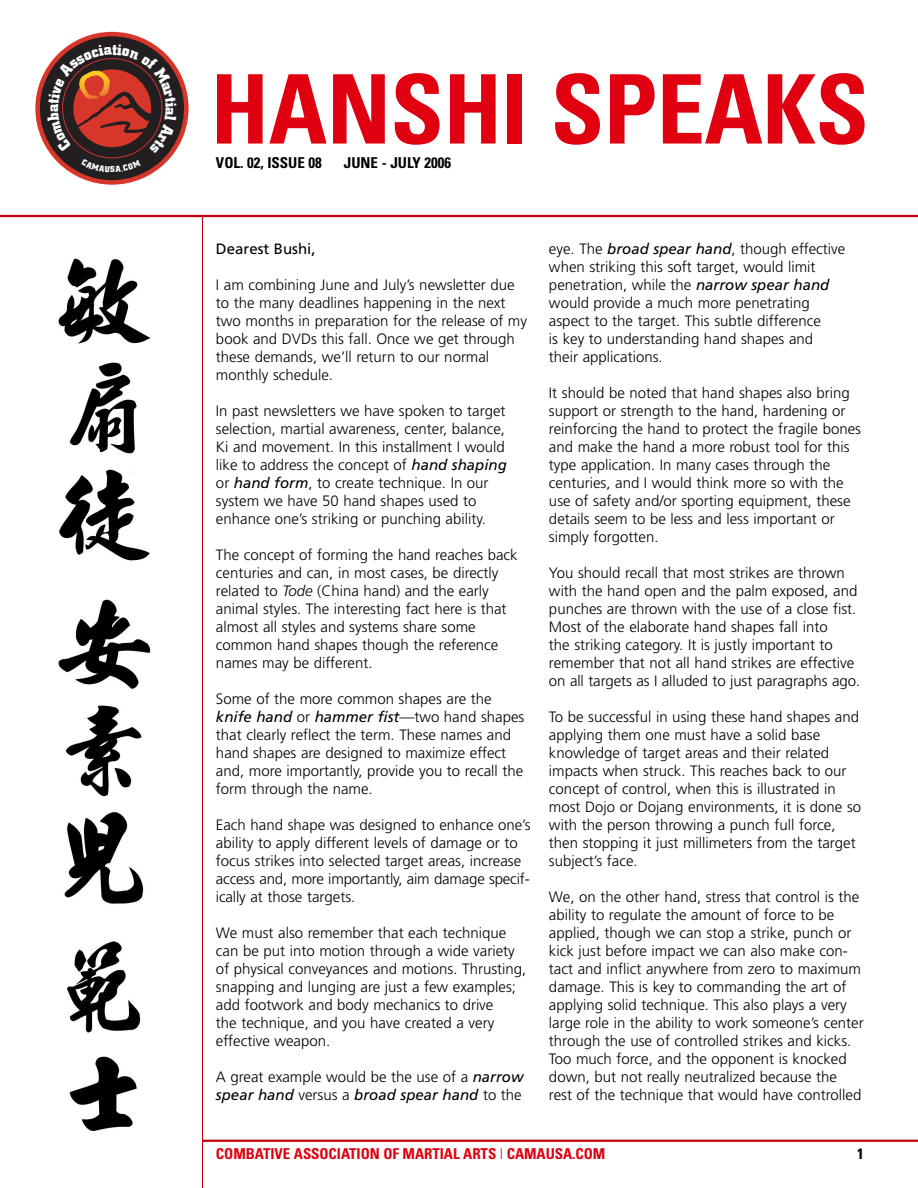
<style>
.page{position:relative;width:918px;height:1188px;background:#fff}
.page>*{position:absolute;margin:0;border:0;box-sizing:border-box;transform-origin:0 0}
.t1{font:700 condensed 96px "Univers";letter-spacing:-.005em;color:#e0000f}
.t2{font:300 15px/18px "Frutiger";color:#000}
.t3{font:700 condensed 15px "Univers";letter-spacing:-.005em;color:#e0000f}
.t4{font:700 condensed 15px "Univers";color:#000}
.t5{font:15px "Frutiger";color:#000}
.s1{font-weight:400;font-style:italic}
.s2{font-style:italic}
.s3{font-weight:300;font-stretch:normal}
</style>
<div class="page">
<img style="left:58px;top:258px;width:93px;height:873px">
<svg style="left:38px;top:34px;width:148px;height:148px;background:#402221"></svg>
<div style="left:35px;top:32px;width:154px;height:153px;border:5px solid #d6372a;border-radius:50%"></div>
<hr style="left:202px;top:216px;width:1px;height:972px;background:#c0000f">
<hr style="left:202px;top:1140px;width:716px;height:2px;background:#c0000f">
<hr style="left:0;top:215px;width:918px;height:2px;background:#c0000f">
<svg style="left:47px;top:44px;width:130px;height:109px;background:#69312b"></svg>
<svg style="left:81px;top:159px;width:60px;height:13px"></svg>
<h1 class="t1" style="left:210px;top:74px;width:660px">HANSHI SPEAKS</h1>
<p class="t4" style="left:216px;top:157px;width:107px">VOL. 02, ISSUE 08</p>
<p class="t4" style="left:344px;top:157px;width:109px">JUNE - JULY 2006</p>
<p class="t5" style="left:216px;top:243px;width:101px">Dearest Bushi,</p>
<p class="t2" style="left:216px;top:277px;width:313px">I am combining June and July’s newsletter due to the many deadlines happening in the next two months in preparation for the release of my book and DVDs this fall. Once we get through these demands, we’ll return to our normal monthly schedule.</p>
<p class="t2" style="left:216px;top:403px;width:292px">In past newsletters we have spoken to target selection, martial awareness, center, balance, Ki and movement. In this installment I would like to address the concept of <span class="s1">hand shaping </span>or <span class="s1">hand form</span>, to create technique. In our system we have 50 hand shapes used to enhance one’s striking or punching ability.</p>
<p class="t2" style="left:216px;top:547px;width:303px">The concept of forming the hand reaches back centuries and can, in most cases, be directly related to <span class="s2">Tode</span> (China hand) and the early animal styles. The interesting fact here is that almost all styles and systems share some common hand shapes though the reference names may be different.</p>
<p class="t2" style="left:216px;top:691px;width:310px">Some of the more common shapes are the <span class="s1">knife hand</span> or <span class="s1">hammer fist</span>—two hand shapes that clearly reflect the term. These names and hand shapes are designed to maximize effect and, more importantly, provide you to recall the form through the name.</p>
<p class="t2" style="left:216px;top:817px;width:316px">Each hand shape was designed to enhance one’s ability to apply different levels of damage or to focus strikes into selected target areas, increase access and, more importantly, aim damage specif&shy;ically at those targets.</p>
<p class="t2" style="left:216px;top:925px;width:312px">We must also remember that each technique can be put into motion through a wide variety of physical conveyances and motions. Thrusting, snapping and lunging are just a few examples; add footwork and body mechanics to drive<br>the technique, and you have created a very effective weapon.</p>
<p class="t2" style="left:216px;top:1069px;width:309px">A great example would be the use of a <span class="s1">narrow spear hand</span> versus a <span class="s1">broad spear hand</span> to the</p>
<p class="t2" style="left:549px;top:241px;width:298px">eye. The <span class="s1">broad spear hand</span>, though effective when striking this soft target, would limit penetration, while the <span class="s1">narrow spear hand </span>would provide a much more penetrating aspect to the target. This subtle difference<br>is key to understanding hand shapes and their applications.</p>
<p class="t2" style="left:549px;top:385px;width:314px">It should be noted that hand shapes also bring support or strength to the hand, hardening or reinforcing the hand to protect the fragile bones and make the hand a more robust tool for this type application. In many cases through the centuries, and I would think more so with the use of safety and/or sporting equipment, these details seem to be less and less important or simply forgotten.</p>
<p class="t2" style="left:549px;top:565px;width:313px">You should recall that most strikes are thrown with the hand open and the palm exposed, and punches are thrown with the use of a close fist.<br>Most of the elaborate hand shapes fall into<br>the striking category. It is justly important to remember that not all hand strikes are effective on all targets as I alluded to just paragraphs ago.</p>
<p class="t2" style="left:549px;top:709px;width:314px">To be successful in using these hand shapes and applying them one must have a solid base knowledge of target areas and their related impacts when struck. This reaches back to our concept of control, when this is illustrated in most Dojo or Dojang environments, it is done so with the person throwing a punch full force, then stopping it just millimeters from the target subject’s face.</p>
<p class="t2" style="left:549px;top:889px;width:316px">We, on the other hand, stress that control is the ability to regulate the amount of force to be applied, though we can stop a strike, punch or kick just before impact we can also make con&shy;tact and inflict anywhere from zero to maximum damage. This is key to commanding the art of applying solid technique. This also plays a very large role in the ability to work someone’s center through the use of controlled strikes and kicks.<br>Too much force, and the opponent is knocked down, but not really neutralized because the rest of the technique that would have controlled</p>
<p class="t3" style="left:216px;top:1148px;width:391px">COMBATIVE ASSOCIATION OF MARTIAL ARTS <span class="s3">|</span> CAMAUSA.COM</p>
<p class="t4" style="left:857px;top:1148px;width:8px">1</p>
</div>
